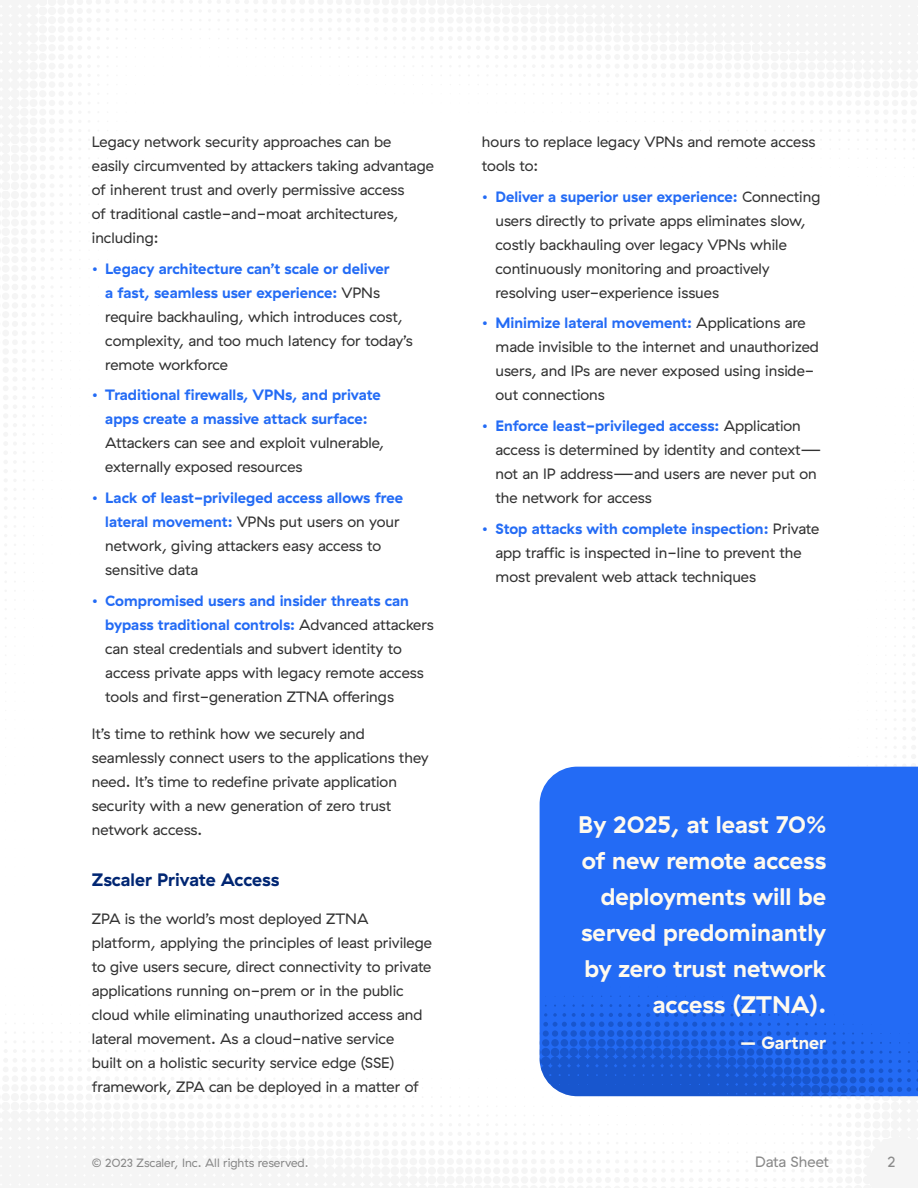
<style>
.page{position:relative;width:918px;height:1188px;background:#fff}
.page>*{position:absolute;margin:0;border:0;box-sizing:border-box;transform-origin:0 0}
.t1{font:700 24px/36px "GT Haptik ZS";color:#fffaee;text-align:right}
.t2{font:700 18px "GT Haptik ZS";color:#012673}
.t3{font:700 18px "GT Haptik ZS";color:#fffaee}
.t4{font:15px/24px "GT Haptik ZS";color:#323232}
.t5{font:700 15px/24px "GT Haptik ZS";color:#236bf5;text-align:center}
.t6{font:15px "GT Haptik ZS";color:#898989}
.t7{font:12px "GT Haptik ZS";color:#898989}
.s1{color:#236bf5}
.s2{font-weight:700;color:#236bf5}
.s3{font-weight:400}
</style>
<div class="page">
<div style="left:540px;top:767px;width:378px;height:117px;background:#236bf5"></div>
<svg style="left:540px;top:884px;width:378px;height:212px;background:#2167ed"></svg>
<p class="t4" style="left:92px;top:130px;width:344px">Legacy network security approaches can be<br>easily circumvented by attackers taking advantage of inherent trust and overly permissive access<br>of traditional castle-and-moat architectures, including:</p>
<p class="t4" style="left:105px;top:257px;width:309px;text-indent:-14px"><span class="s1">•</span> <span class="s2">Legacy architecture can’t scale or deliver<br>a fast, seamless user experience:</span> VPNs require backhauling, which introduces cost, complexity, and too much latency for today’s remote workforce</p>
<p class="t5" style="left:92px;top:383px;width:291px"><span class="s3">•</span> Traditional firewalls, VPNs, and private apps create a massive attack surface:</p>
<p class="t4" style="left:105px;top:431px;width:280px">Attackers can see and exploit vulnerable, externally exposed resources</p>
<p class="t4" style="left:105px;top:486px;width:299px;text-indent:-14px"><span class="s1">•</span> <span class="s2">Lack of least-privileged access allows free lateral movement:</span> VPNs put users on your network, giving attackers easy access to sensitive data</p>
<p class="t4" style="left:105px;top:589px;width:330px;text-indent:-14px"><span class="s1">•</span> <span class="s2">Compromised users and insider threats can bypass traditional controls:</span> Advanced attackers can steal credentials and subvert identity to access private apps with legacy remote access tools and first-generation ZTNA offerings</p>
<p class="t4" style="left:92px;top:722px;width:339px">It’s time to rethink how we securely and seamlessly connect users to the applications they need. It’s time to redefine private application security with a new generation of zero trust network access.</p>
<p class="t2" style="left:92px;top:869px;width:189px">Zscaler Private Access</p>
<p class="t4" style="left:92px;top:907px;width:342px">ZPA is the world’s most deployed ZTNA platform, applying the principles of least privilege to give users secure, direct connectivity to private applications running on-prem or in the public cloud while eliminating unauthorized access and lateral movement. As a cloud-native service<br>built on a holistic security service edge (SSE) framework, ZPA can be deployed in a matter of</p>
<p class="t4" style="left:482px;top:130px;width:335px">hours to replace legacy VPNs and remote access tools to:</p>
<p class="t4" style="left:495px;top:185px;width:327px;text-indent:-14px"><span class="s1">•</span> <span class="s2">Deliver a superior user experience:</span> Connecting users directly to private apps eliminates slow, costly backhauling over legacy VPNs while continuously monitoring and proactively resolving user-experience issues</p>
<p class="t4" style="left:495px;top:311px;width:325px;text-indent:-14px"><span class="s1">•</span> <span class="s2">Minimize lateral movement:</span> Applications are made invisible to the internet and unauthorized users, and IPs are never exposed using inside&shy;out connections</p>
<p class="t4" style="left:495px;top:414px;width:328px;text-indent:-14px"><span class="s1">•</span> <span class="s2">Enforce least-privileged access:</span> Application access is determined by identity and context— not an IP address—and users are never put on the network for access</p>
<p class="t4" style="left:495px;top:517px;width:325px;text-indent:-14px"><span class="s1">•</span> <span class="s2">Stop attacks with complete inspection:</span> Private app traffic is inspected in-line to prevent the most prevalent web attack techniques</p>
<h1 class="t1" style="left:578px;top:807px;width:249px">By 2025, at least 70% of new remote access deployments will be served predominantly by zero trust network access (ZTNA).</h1>
<p class="t3" style="left:740px;top:1032px;width:88px">– Gartner</p>
<p class="t7" style="left:92px;top:1156px;width:218px">© 2023 Zscaler, Inc. All rights reserved.</p>
<p class="t6" style="left:755px;top:1153px;width:75px">Data Sheet</p>
<p class="t6" style="left:887px;top:1153px;width:10px">2</p>
</div>
